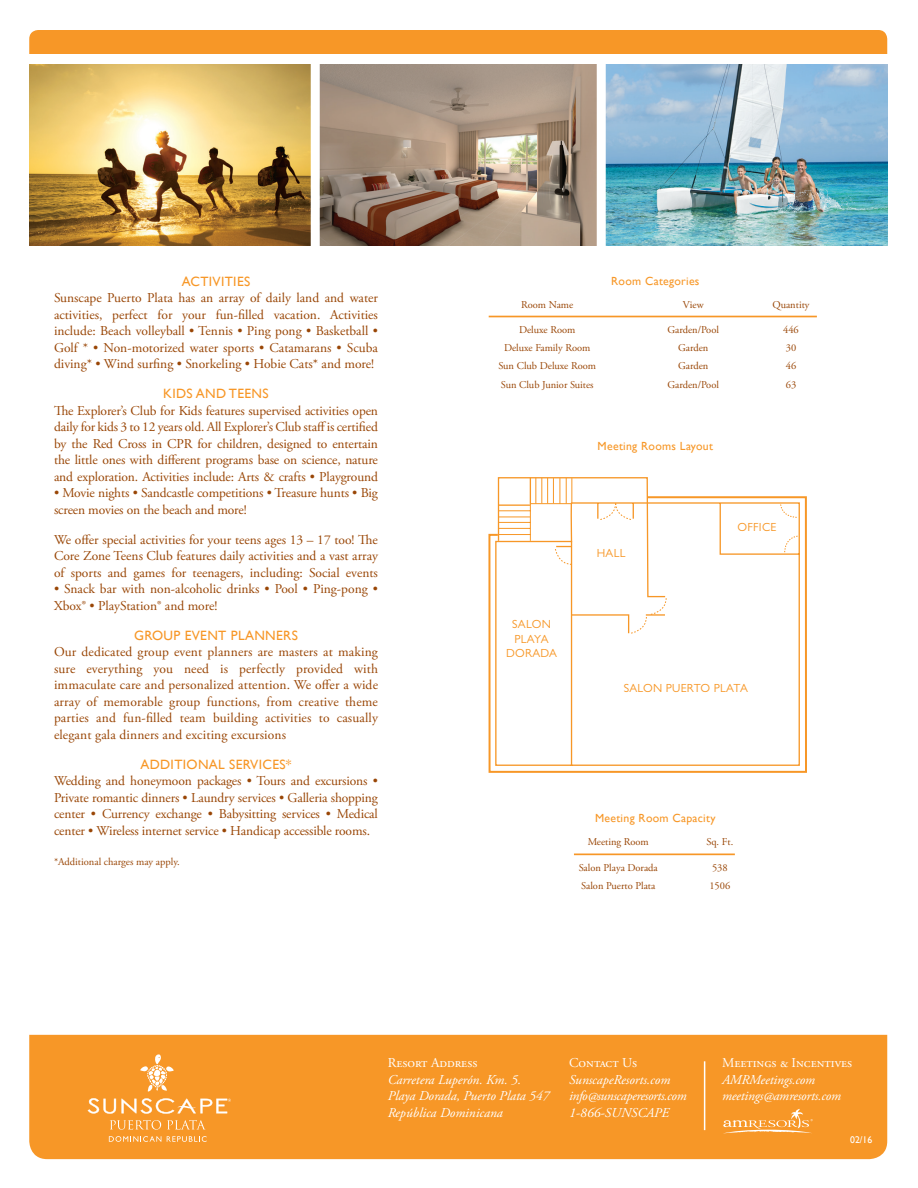
<style>
.page{position:relative;width:918px;height:1188px;background:#fff}
.page>*{position:absolute;margin:0;border:0;box-sizing:border-box;transform-origin:0 0}
.t1{font:13.5px/16.5px "Adobe Garamond Pro";letter-spacing:-.01em;color:#994606;text-align:justify}
.t2{font:italic 13.5px/16.5px "Adobe Garamond Pro";color:#fff}
.t3{font:13.5px "Gill Sans";letter-spacing:.025em;color:#f79727}
.t4{font:13.5px "Adobe Garamond Pro";color:#fff}
.t5{font:11.7px "Gill Sans";letter-spacing:.025em;color:#f79727}
.t6{font:11.7px/14.4px "Gill Sans MT Pro";letter-spacing:.025em;color:#f79727;text-align:center}
.t7{font:10.5px "Adobe Garamond Pro";color:#994606}
.t8{font:9.75px "Gill Sans";color:#fff}
</style>
<div class="page">
<img style="left:606px;top:65px;width:282px;height:181px">
<img style="left:30px;top:64px;width:281px;height:182px">
<img style="left:320px;top:65px;width:277px;height:181px">
<div style="left:29px;top:1035px;width:858px;height:124px;background:#f79727"></div>
<div style="left:29px;top:30px;width:858px;height:24px;background:#f79727"></div>
<hr style="left:489px;top:316px;width:328px;height:1px;background:#f79727">
<hr style="left:574px;top:854px;width:161px;height:1px;background:#f79727">
<hr style="left:704px;top:1061px;width:1px;height:69px;background:#fff">
<svg style="left:88px;top:1098px;width:143px;height:16px;background:#f8b362"></svg>
<svg style="left:140px;top:1054px;width:34px;height:38px"></svg>
<svg style="left:109px;top:1136px;width:52px;height:6px"></svg>
<svg style="left:167px;top:1136px;width:40px;height:6px"></svg>
<svg style="left:110px;top:1120px;width:51px;height:10px"></svg>
<svg style="left:167px;top:1120px;width:39px;height:10px"></svg>
<svg style="left:723px;top:1109px;width:90px;height:24px;background:#f8a74a"></svg>
<svg style="left:497px;top:477px;width:151px;height:18px"></svg>
<svg style="left:488px;top:495px;width:319px;height:278px"></svg>
<p class="t3" style="left:182px;top:273px;width:70px">ACTIVITIES</p>
<p class="t1" style="left:54px;top:290px;width:326px">Sunscape Puerto Plata has an array of daily land and water activities, perfect for your fun-filled vacation. Activities include: Beach volleyball • Tennis • Ping pong • Basketball • Golf * • Non-motorized water sports • Catamarans • Scuba diving* • Wind surfing • Snorkeling • Hobie Cats* and more!</p>
<p class="t3" style="left:163px;top:386px;width:107px">KIDS AND TEENS</p>
<p class="t1" style="left:54px;top:403px;width:326px">The Explorer’s Club for Kids features supervised activities open daily for kids 3 to 12 years old. All Explorer’s Club staff is certified by the Red Cross in CPR for children, designed to entertain the little ones with different programs base on science, nature and exploration. Activities include: Arts &amp; crafts • Playground</p>
<p class="t1" style="left:54px;top:485px;width:326px">• Movie nights • Sandcastle competitions • Treasure hunts • Big screen movies on the beach and more!</p>
<p class="t1" style="left:54px;top:532px;width:326px">We offer special activities for your teens ages 13 – 17 too! The Core Zone Teens Club features daily activities and a vast array of sports and games for teenagers, including: Social events</p>
<p class="t1" style="left:54px;top:581px;width:326px">• Snack bar with non-alcoholic drinks • Pool • Ping-pong •<br>Xbox® • PlayStation® and more!</p>
<p class="t3" style="left:134px;top:627px;width:165px">GROUP EVENT PLANNERS</p>
<p class="t1" style="left:54px;top:644px;width:326px">Our dedicated group event planners are masters at making sure everything you need is perfectly provided with immaculate care and personalized attention. We offer a wide array of memorable group functions, from creative theme parties and fun-filled team building activities to casually elegant gala dinners and exciting excursions</p>
<p class="t3" style="left:140px;top:756px;width:153px">ADDITIONAL SERVICES*</p>
<p class="t1" style="left:54px;top:773px;width:326px">Wedding and honeymoon packages • Tours and excursions • Private romantic dinners • Laundry services • Galleria shopping center • Currency exchange • Babysitting services • Medical center • Wireless internet service • Handicap accessible rooms.</p>
<p class="t7" style="left:54px;top:855px;width:127px">*Additional charges may apply.</p>
<p class="t5" style="left:611px;top:274px;width:90px">Room Categories</p>
<p class="t7" style="left:521px;top:298px;width:54px">Room Name</p>
<p class="t7" style="left:683px;top:298px;width:22px">View</p>
<p class="t7" style="left:773px;top:298px;width:38px">Quantity</p>
<p class="t7" style="left:519px;top:324px;width:58px">Deluxe Room</p>
<p class="t7" style="left:667px;top:324px;width:53px">Garden/Pool</p>
<p class="t7" style="left:783px;top:324px;width:17px">446</p>
<p class="t7" style="left:504px;top:342px;width:88px">Deluxe Family Room</p>
<p class="t7" style="left:678px;top:342px;width:32px">Garden</p>
<p class="t7" style="left:786px;top:342px;width:12px">30</p>
<p class="t7" style="left:498px;top:360px;width:99px">Sun Club Deluxe Room</p>
<p class="t7" style="left:678px;top:360px;width:32px">Garden</p>
<p class="t7" style="left:786px;top:360px;width:12px">46</p>
<p class="t7" style="left:501px;top:378px;width:94px">Sun Club Junior Suites</p>
<p class="t7" style="left:668px;top:378px;width:53px">Garden/Pool</p>
<p class="t7" style="left:786px;top:378px;width:12px">63</p>
<p class="t6" style="left:506px;top:617px;width:53px">SALON<br>PLAYA<br>DORADA</p>
<p class="t5" style="left:598px;top:439px;width:117px">Meeting Rooms Layout</p>
<p class="t6" style="left:597px;top:545px;width:30px">HALL</p>
<p class="t6" style="left:738px;top:520px;width:40px">OFFICE</p>
<p class="t6" style="left:624px;top:681px;width:126px">SALON PUERTO PLATA</p>
<p class="t5" style="left:595px;top:812px;width:122px">Meeting Room Capacity</p>
<p class="t7" style="left:588px;top:836px;width:63px">Meeting Room</p>
<p class="t7" style="left:706px;top:836px;width:28px">Sq. Ft.</p>
<p class="t7" style="left:579px;top:861px;width:81px">Salon Playa Dorada</p>
<p class="t7" style="left:712px;top:861px;width:17px">538</p>
<p class="t7" style="left:581px;top:879px;width:76px">Salon Puerto Plata</p>
<p class="t7" style="left:709px;top:879px;width:22px">1506</p>
<p class="t4" style="left:388px;top:1055px;width:91px">Resort Address</p>
<p class="t2" style="left:388px;top:1072px;width:163px">Carretera Luperón. Km. 5.<br>Playa Dorada, Puerto Plata 547<br>República Dominicana</p>
<p class="t4" style="left:569px;top:1055px;width:70px">Contact Us</p>
<p class="t2" style="left:569px;top:1072px;width:119px">SunscapeResorts.com info@sunscaperesorts.com<br>1-866-SUNSCAPE</p>
<p class="t4" style="left:722px;top:1055px;width:132px">Meetings &amp; Incentives</p>
<p class="t2" style="left:722px;top:1072px;width:120px">AMRMeetings.com meetings@amresorts.com</p>
<p class="t8" style="left:850px;top:1134px;width:24px">02/16</p>
</div>
